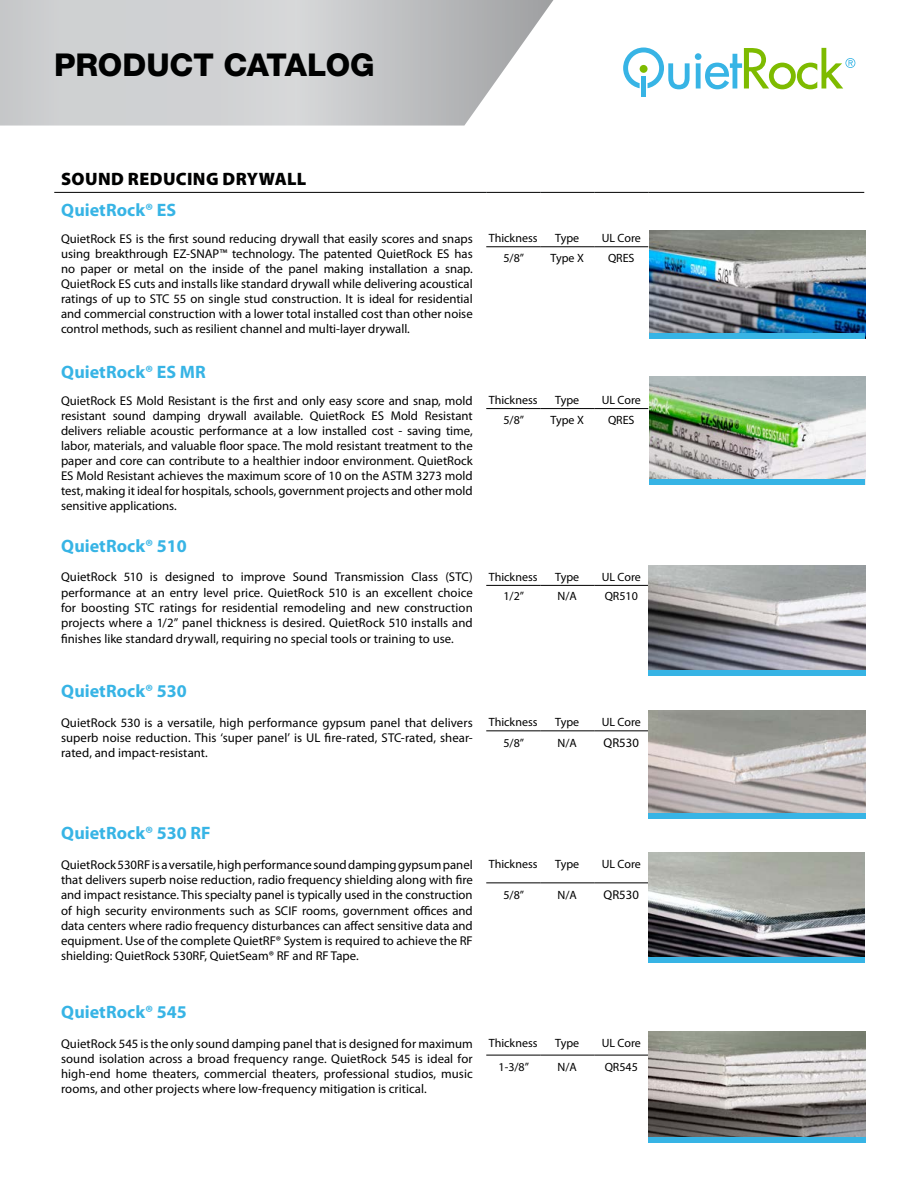
<style>
.page{position:relative;width:918px;height:1188px;background:#fff}
.page>*{position:absolute;margin:0;border:0;box-sizing:border-box;transform-origin:0 0}
.Chapter_Title{font:800 31.5px "Helvetica Neue LT Pro";letter-spacing:-.005em;color:#000101}
.Body_Two_Col_B___8_9{font:700 18px "Myriad Pro";color:#37b4e5}
.Body_Two_Col_B___8_9-2{font:900 18px "Myriad Pro";letter-spacing:.02em;color:#000101}
.Body_Two_Col_A{font:12.75px/15px "Myriad Pro";color:#000;text-align:justify}
.Body_Two_Col_A-2{font:12.75px "Myriad Pro";color:#000101}
.Body_Two_Col_A-3{font:12px "Myriad Pro";color:#000101}
.TOC___tab_leader{font:12px "Myriad Pro";color:#000101}
</style>
<div class="page">
<hr style="left:486px;top:585px;width:54px;height:1px;background:#000">
<hr style="left:540px;top:585px;width:54px;height:1px;background:#000">
<hr style="left:594px;top:585px;width:54px;height:1px;background:#000">
<hr style="left:486px;top:246px;width:54px;height:1px;background:#000">
<hr style="left:540px;top:246px;width:54px;height:1px;background:#000">
<hr style="left:594px;top:246px;width:54px;height:1px;background:#000">
<hr style="left:486px;top:408px;width:54px;height:1px;background:#000">
<hr style="left:540px;top:408px;width:54px;height:1px;background:#000">
<hr style="left:594px;top:408px;width:54px;height:1px;background:#000">
<hr style="left:486px;top:730px;width:54px;height:1px;background:#000">
<hr style="left:540px;top:730px;width:54px;height:1px;background:#000">
<hr style="left:594px;top:730px;width:54px;height:1px;background:#000">
<hr style="left:486px;top:882px;width:54px;height:1px;background:#000">
<hr style="left:540px;top:882px;width:54px;height:1px;background:#000">
<hr style="left:594px;top:882px;width:54px;height:1px;background:#000">
<hr style="left:486px;top:1055px;width:54px;height:1px;background:#000">
<hr style="left:540px;top:1055px;width:54px;height:1px;background:#000">
<hr style="left:594px;top:1055px;width:54px;height:1px;background:#000">
<hr style="left:54px;top:192px;width:432px;height:1px;background:#000101">
<hr style="left:486px;top:192px;width:54px;height:1px;background:#000101">
<hr style="left:540px;top:192px;width:54px;height:1px;background:#000101">
<hr style="left:594px;top:192px;width:54px;height:1px;background:#000101">
<hr style="left:648px;top:192px;width:216px;height:1px;background:#000101">
<img style="left:648px;top:565px;width:218px;height:105px">
<img style="left:648px;top:711px;width:218px;height:103px">
<img style="left:648px;top:852px;width:216px;height:105px">
<img style="left:648px;top:1032px;width:218px;height:105px">
<img style="left:650px;top:230px;width:216px;height:103px">
<img style="left:650px;top:377px;width:216px;height:108px">
<div style="left:650px;top:333px;width:216px;height:6px;background:#37b4e5"></div>
<div style="left:650px;top:479px;width:216px;height:5px;background:#37b4e5"></div>
<div style="left:648px;top:670px;width:218px;height:6px;background:#37b4e5"></div>
<div style="left:648px;top:814px;width:218px;height:5px;background:#37b4e5"></div>
<div style="left:648px;top:957px;width:216px;height:6px;background:#37b4e5"></div>
<div style="left:648px;top:1137px;width:218px;height:5px;background:#37b4e5"></div>
<svg style="left:0;top:0;width:554px;height:126px;background:#cccecf"></svg>
<svg style="left:623px;top:48px;width:232px;height:41px"></svg>
<div style="left:640px;top:65px;width:8px;height:8px;background:#7ebb00;border-radius:50%"></div>
<div style="left:641px;top:76px;width:5px;height:21px;background:#37b4e5"></div>
<p class="Chapter_Title" style="left:54px;top:46px;width:322px">PRODUCT CATALOG</p>
<p class="Body_Two_Col_B___8_9-2" style="left:61px;top:166px;width:247px">SOUND REDUCING DRYWALL</p>
<p class="Body_Two_Col_B___8_9" style="left:61px;top:199px;width:117px">QuietRock® ES</p>
<p class="Body_Two_Col_A" style="left:61px;top:231px;width:413px">QuietRock ES is the first sound reducing drywall that easily scores and snaps using breakthrough EZ-SNAP™ technology. The patented QuietRock ES has no paper or metal on the inside of the panel making installation a snap.<br>QuietRock ES cuts and installs like standard drywall while delivering acoustical ratings of up to STC 55 on single stud construction. It is ideal for residential and commercial construction with a lower total installed cost than other noise control methods, such as resilient channel and multi-layer drywall.</p>
<p class="Body_Two_Col_A-3" style="left:489px;top:231px;width:50px">Thickness</p>
<p class="Body_Two_Col_A-3" style="left:555px;top:231px;width:25px">Type</p>
<p class="Body_Two_Col_A-3" style="left:602px;top:231px;width:41px">UL Core</p>
<p class="TOC___tab_leader" style="left:503px;top:250px;width:22px">5/8”</p>
<p class="Body_Two_Col_A-3" style="left:551px;top:250px;width:35px">Type X</p>
<p class="Body_Two_Col_A-3" style="left:608px;top:250px;width:28px">QRES</p>
<p class="Body_Two_Col_B___8_9" style="left:61px;top:360px;width:146px">QuietRock® ES MR</p>
<p class="Body_Two_Col_A" style="left:61px;top:393px;width:413px">QuietRock ES Mold Resistant is the first and only easy score and snap, mold resistant sound damping drywall available. QuietRock ES Mold Resistant delivers reliable acoustic performance at a low installed cost - saving time, labor, materials, and valuable floor space. The mold resistant treatment to the paper and core can contribute to a healthier indoor environment. QuietRock ES Mold Resistant achieves the maximum score of 10 on the ASTM 3273 mold test, making it ideal for hospitals, schools, government projects and other mold sensitive applications.</p>
<p class="Body_Two_Col_A-3" style="left:489px;top:393px;width:50px">Thickness</p>
<p class="Body_Two_Col_A-3" style="left:555px;top:393px;width:25px">Type</p>
<p class="Body_Two_Col_A-3" style="left:602px;top:393px;width:41px">UL Core</p>
<p class="TOC___tab_leader" style="left:503px;top:413px;width:22px">5/8”</p>
<p class="Body_Two_Col_A-3" style="left:551px;top:413px;width:35px">Type X</p>
<p class="Body_Two_Col_A-3" style="left:608px;top:413px;width:28px">QRES</p>
<p class="Body_Two_Col_B___8_9" style="left:61px;top:534px;width:127px">QuietRock® 510</p>
<p class="Body_Two_Col_A" style="left:61px;top:569px;width:413px">QuietRock 510 is designed to improve Sound Transmission Class (STC) performance at an entry level price. QuietRock 510 is an excellent choice for boosting STC ratings for residential remodeling and new construction projects where a 1/2” panel thickness is desired. QuietRock 510 installs and finishes like standard drywall, requiring no special tools or training to use.</p>
<p class="Body_Two_Col_A-3" style="left:489px;top:569px;width:50px">Thickness</p>
<p class="Body_Two_Col_A-3" style="left:555px;top:569px;width:25px">Type</p>
<p class="Body_Two_Col_A-3" style="left:602px;top:569px;width:41px">UL Core</p>
<p class="TOC___tab_leader" style="left:503px;top:589px;width:22px">1/2”</p>
<p class="Body_Two_Col_A-3" style="left:558px;top:589px;width:21px">N/A</p>
<p class="Body_Two_Col_A-3" style="left:605px;top:589px;width:35px">QR510</p>
<p class="Body_Two_Col_B___8_9" style="left:61px;top:679px;width:127px">QuietRock® 530</p>
<p class="Body_Two_Col_A" style="left:61px;top:715px;width:413px">QuietRock 530 is a versatile, high performance gypsum panel that delivers superb noise reduction. This ‘super panel’ is UL fire-rated, STC-rated, shear&shy;rated, and impact-resistant.</p>
<p class="Body_Two_Col_A-3" style="left:489px;top:715px;width:50px">Thickness</p>
<p class="Body_Two_Col_A-3" style="left:555px;top:715px;width:25px">Type</p>
<p class="Body_Two_Col_A-3" style="left:602px;top:715px;width:41px">UL Core</p>
<p class="TOC___tab_leader" style="left:503px;top:735px;width:22px">5/8”</p>
<p class="Body_Two_Col_A-3" style="left:558px;top:735px;width:21px">N/A</p>
<p class="Body_Two_Col_A-2" style="left:604px;top:735px;width:37px">QR530</p>
<p class="Body_Two_Col_B___8_9" style="left:61px;top:821px;width:151px">QuietRock® 530 RF</p>
<p class="Body_Two_Col_A" style="left:61px;top:857px;width:413px">QuietRock 530RF is a versatile, high performance sound damping gypsum panel that delivers superb noise reduction, radio frequency shielding along with fire and impact resistance. This specialty panel is typically used in the construction of high security environments such as SCIF rooms, government offices and data centers where radio frequency disturbances can affect sensitive data and equipment. Use of the complete QuietRF® System is required to achieve the RF shielding: QuietRock 530RF, QuietSeam® RF and RF Tape.</p>
<p class="Body_Two_Col_A-3" style="left:489px;top:857px;width:50px">Thickness</p>
<p class="Body_Two_Col_A-3" style="left:555px;top:857px;width:25px">Type</p>
<p class="Body_Two_Col_A-3" style="left:602px;top:857px;width:41px">UL Core</p>
<p class="TOC___tab_leader" style="left:503px;top:887px;width:22px">5/8”</p>
<p class="Body_Two_Col_A-3" style="left:558px;top:887px;width:21px">N/A</p>
<p class="Body_Two_Col_A-2" style="left:604px;top:887px;width:37px">QR530</p>
<p class="Body_Two_Col_B___8_9" style="left:61px;top:1000px;width:127px">QuietRock® 545</p>
<p class="Body_Two_Col_A" style="left:61px;top:1036px;width:413px">QuietRock 545 is the only sound damping panel that is designed for maximum sound isolation across a broad frequency range. QuietRock 545 is ideal for high-end home theaters, commercial theaters, professional studios, music rooms, and other projects where low-frequency mitigation is critical.</p>
<p class="Body_Two_Col_A-3" style="left:489px;top:1036px;width:50px">Thickness</p>
<p class="Body_Two_Col_A-3" style="left:555px;top:1036px;width:25px">Type</p>
<p class="Body_Two_Col_A-3" style="left:602px;top:1036px;width:41px">UL Core</p>
<p class="TOC___tab_leader" style="left:499px;top:1059px;width:32px">1-3/8”</p>
<p class="Body_Two_Col_A-3" style="left:558px;top:1059px;width:21px">N/A</p>
<p class="Body_Two_Col_A-3" style="left:605px;top:1059px;width:35px">QR545</p>
</div>
